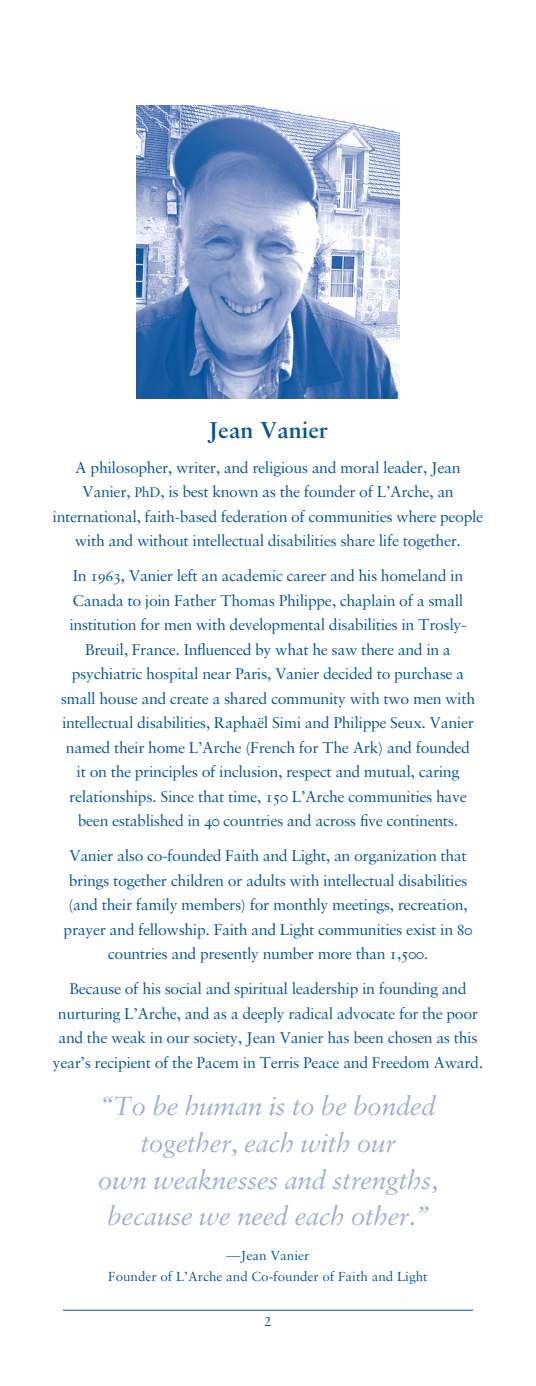
<style>
.page{position:relative;width:536px;height:1386px;background:#fff}
.page>*{position:absolute;margin:0;border:0;box-sizing:border-box;transform-origin:0 0}
.t1{font:italic 28px/36.8px "Sabon MT Pro";letter-spacing:-.025em;color:#9dacd3;text-align:center}
.t2{font:600 24.5px "Sabon MT Pro";color:#01529a}
.t3{font:16.62px/24.5px "Sabon MT Pro";letter-spacing:-.025em;color:#01529a;text-align:center}
.t4{font:14px/21px "Sabon MT Pro";color:#01529a;text-align:center}
.s1{font-size:14.88px}
</style>
<div class="page">
<hr style="left:63px;top:1310px;width:409px;height:1px;background:#01529a">
<img style="left:136px;top:105px;width:263px;height:294px">
<h2 class="t2" style="left:208px;top:415px;width:122px">Jean Vanier</h2>
<p class="t3" style="left:52px;top:455px;width:432px">A philosopher, writer, and religious and moral leader, Jean Vanier, <span class="s1">PhD</span>, is best known as the founder of L’Arche, an international, faith-based federation of communities where people with and without intellectual disabilities share life together.</p>
<p class="t3" style="left:61px;top:563px;width:416px">In 1963, Vanier left an academic career and his homeland in Canada to join Father Thomas Philippe, chaplain of a small institution for men with developmental disabilities in Trosly-Breuil, France. Influenced by what he saw there and in a psychiatric hospital near Paris, Vanier decided to purchase a small house and create a shared community with two men with intellectual disabilities, Raphaël Simi and Philippe Seux. Vanier named their home L’Arche (French for The Ark) and founded it on the principles of inclusion, respect and mutual, caring relationships. Since that time, 150 L’Arche communities have been established in 40 countries and across five continents.</p>
<p class="t3" style="left:64px;top:844px;width:410px">Vanier also co-founded Faith and Light, an organization that brings together children or adults with intellectual disabilities (and their family members) for monthly meetings, recreation, prayer and fellowship. Faith and Light communities exist in 80 countries and presently number more than 1,500.</p>
<p class="t3" style="left:53px;top:977px;width:431px">Because of his social and spiritual leadership in founding and nurturing L’Arche, and as a deeply radical advocate for the poor and the weak in our society, Jean Vanier has been chosen as this year’s recipient of the Pacem in Terris Peace and Freedom Award.</p>
<h1 class="t1" style="left:98px;top:1087px;width:342px">“To be human is to be bonded together, each with our<br>own weaknesses and strengths, because we need each other.”</h1>
<p class="t4" style="left:108px;top:1245px;width:321px">—Jean Vanier<br>Founder of L’Arche and Co-founder of Faith and Light</p>
<p class="t4" style="left:264px;top:1311px;width:8px">2</p>
</div>
